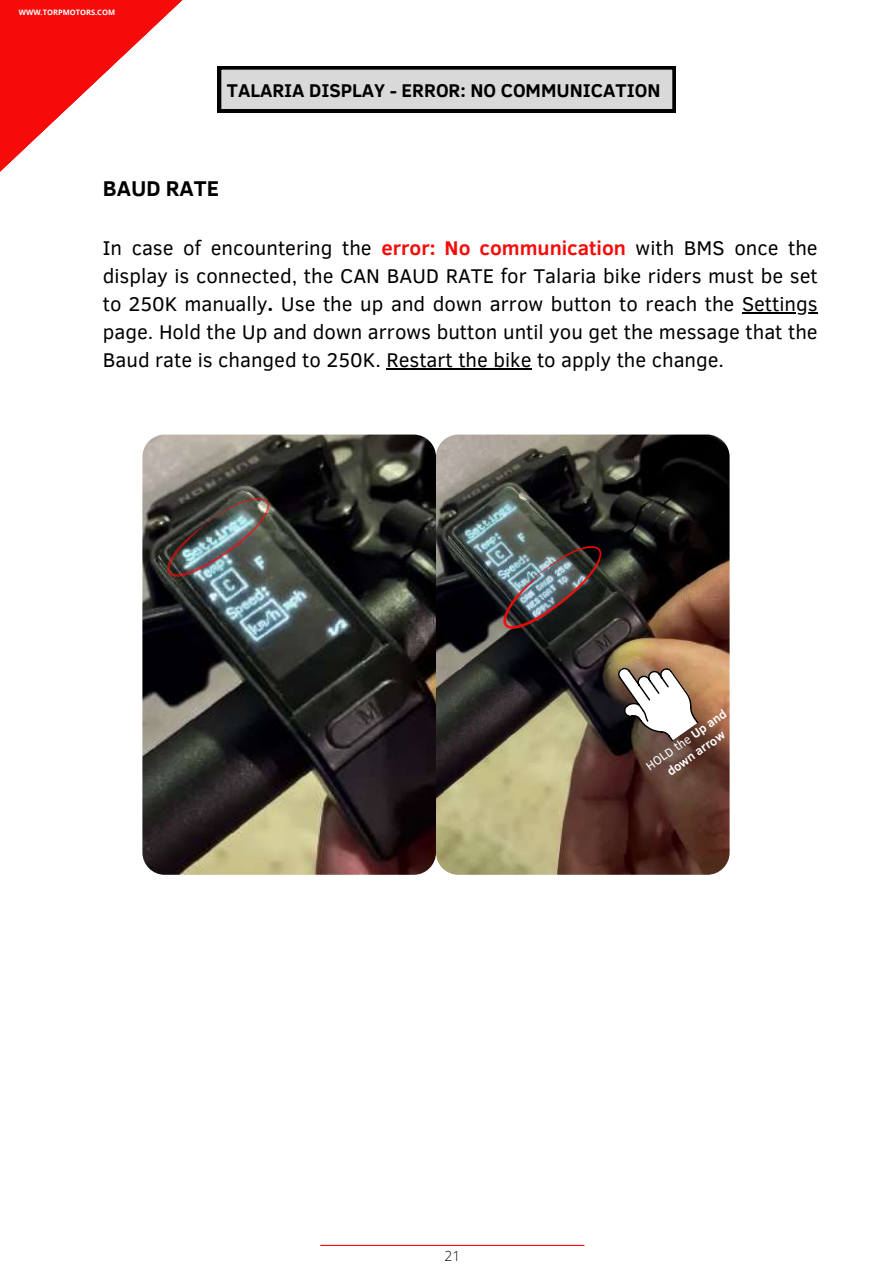
<style>
.page{position:relative;width:894px;height:1264px;background:#fff}
.page>*{position:absolute;margin:0;border:0;box-sizing:border-box;transform-origin:0 0}
.t1{font:700 21.9px "Clear Sans";color:#000}
.t2{font:20.4px/28.2px "Clear Sans";color:#000;text-align:justify}
.t3{font:700 18.9px "Clear Sans";color:#000}
.t4{font:300 13.8px "Open Sans";color:#000}
.t5{font:700 12.3px/16.4px "Clear Sans";color:#fff;text-align:center}
.t6{font:700 7.5px "Open Sans";color:#fff}
.s1{font-weight:700;color:#f60b0b}
.s2{font-weight:700}
.s3{font-weight:400}
</style>
<div class="page">
<svg style="left:0;top:0;width:183px;height:172px"></svg>
<hr style="left:320px;top:1244px;width:264px;height:1px;background:#f60b0b">
<img style="left:142px;top:434px;width:294px;height:440px;border-radius:22px">
<img style="left:436px;top:434px;width:293px;height:440px;border-radius:22px">
<svg style="left:602px;top:645px;width:103px;height:109px"></svg>
<img style="left:156px;top:487px;width:124px;height:99px">
<hr style="left:741px;top:312px;width:76px;height:1px;background:#000">
<hr style="left:386px;top:368px;width:145px;height:1px;background:#000">
<img style="left:491px;top:536px;width:121px;height:102px">
<svg style="left:218px;top:66px;width:457px;height:46px;background:#b7b7b7"></svg>
<p class="t6" style="left:19px;top:7px;width:98px">WWW.TORPMOTORS.COM</p>
<p class="t3" style="left:227px;top:76px;width:435px">TALARIA DISPLAY - ERROR: NO COMMUNICATION</p>
<p class="t1" style="left:103px;top:173px;width:118px">BAUD RATE</p>
<p class="t2" style="left:103px;top:232px;width:716px">In case of encountering the <span class="s1">error: No communication</span> with BMS once the display is connected, the CAN BAUD RATE for Talaria bike riders must be set to 250K manually<span class="s2">.</span> Use the up and down arrow button to reach the Settings page. Hold the Up and down arrows button until you get the message that the Baud rate is changed to 250K. Restart the bike to apply the change.</p>
<p class="t5" style="left:642px;top:759px;width:97px;rotate:-35deg"><span class="s3">HOLD the</span> Up and down arrow</p>
<p class="t4" style="left:444px;top:1245px;width:17px">21</p>
</div>
